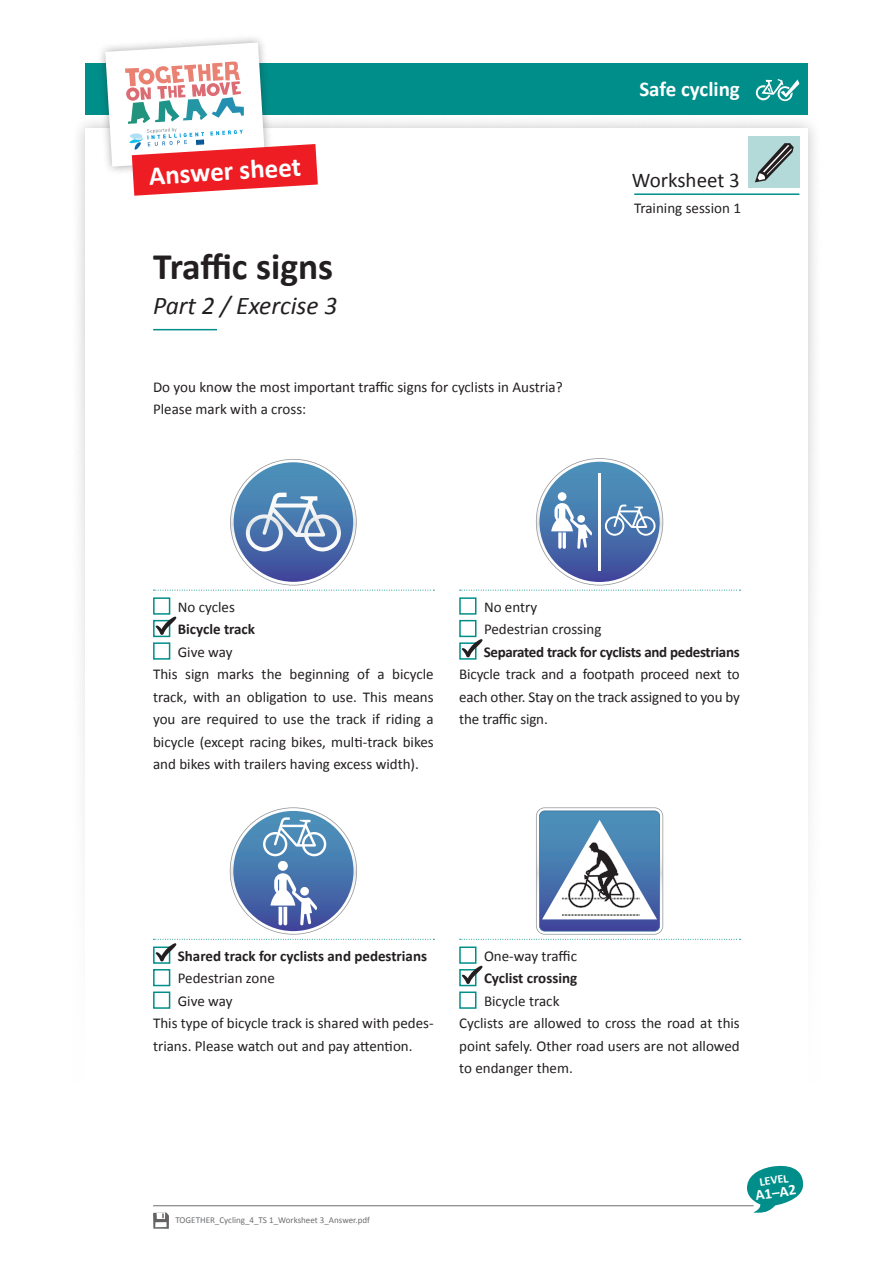
<style>
.page{position:relative;width:893px;height:1263px;background:#fff}
.page>*{position:absolute;margin:0;border:0;box-sizing:border-box;transform-origin:0 0}
.t1{font:700 37.5px "Calibri";color:#231f20}
.t2{font:700 27px "Calibri";color:#fff}
.t3{font:italic 25.5px "Calibri";color:#231f20}
.t4{font:700 21px "Calibri";color:#fff}
.t5{font:21px "Calibri";color:#231f20}
.t6{font:15px/22.5px "Calibri";color:#231f20}
.t7{font:700 15px "Calibri";letter-spacing:-.01em;color:#231f20}
.t8{font:700 15px "Calibri";color:#fff}
.t9{font:700 12px "Calibri";color:#fff}
.t10{font:9px "Calibri";color:#6c6d70}
</style>
<div class="page">
<hr style="left:153px;top:1205px;width:600px;height:1px;background:#6c6d70">
<svg style="left:747px;top:1165px;width:56px;height:48px"></svg>
<div style="left:85px;top:64px;width:723px;height:51px;background:#008e8a"></div>
<div style="left:748px;top:136px;width:51px;height:51px;background:#b4d9d9"></div>
<svg style="left:756px;top:79px;width:43px;height:23px"></svg>
<div style="left:96px;top:33px;width:177px;height:142px;background:#231f20;opacity:.4"></div>
<svg style="left:153px;top:1212px;width:16px;height:17px"></svg>
<svg style="left:755px;top:143px;width:39px;height:39px"></svg>
<hr style="left:634px;top:193px;width:165px;height:2px;background:#008e8a">
<svg style="left:153px;top:459px;width:281px;height:132px"></svg>
<svg style="left:460px;top:458px;width:280px;height:133px"></svg>
<hr style="left:598px;top:473px;width:3px;height:98px;background:#fff">
<div style="left:153px;top:597px;width:17px;height:18px;border:2px solid #008e8a"></div>
<div style="left:153px;top:620px;width:17px;height:17px;border:2px solid #008e8a"></div>
<div style="left:153px;top:642px;width:17px;height:18px;border:2px solid #008e8a"></div>
<div style="left:459px;top:597px;width:17px;height:18px;border:2px solid #008e8a"></div>
<div style="left:459px;top:620px;width:17px;height:17px;border:2px solid #008e8a"></div>
<div style="left:459px;top:642px;width:17px;height:18px;border:2px solid #008e8a"></div>
<svg style="left:460px;top:807px;width:280px;height:133px"></svg>
<div style="left:153px;top:946px;width:17px;height:18px;border:2px solid #008e8a"></div>
<div style="left:153px;top:969px;width:17px;height:17px;border:2px solid #008e8a"></div>
<div style="left:153px;top:991px;width:17px;height:18px;border:2px solid #008e8a"></div>
<div style="left:459px;top:946px;width:17px;height:18px;border:2px solid #008e8a"></div>
<div style="left:459px;top:969px;width:17px;height:17px;border:2px solid #008e8a"></div>
<div style="left:459px;top:991px;width:17px;height:18px;border:2px solid #008e8a"></div>
<hr style="left:153px;top:329px;width:64px;height:1px;background:#008e8a">
<svg style="left:156px;top:616px;width:21px;height:19px"></svg>
<svg style="left:153px;top:807px;width:281px;height:155px"></svg>
<svg style="left:462px;top:639px;width:21px;height:19px"></svg>
<svg style="left:462px;top:965px;width:21px;height:19px"></svg>
<svg style="left:102px;top:39px;width:216px;height:157px"></svg>
<h2 class="t2" style="left:148px;top:160px;width:154px;rotate:-4deg">Answer sheet</h2>
<h1 class="t1" style="left:153px;top:243px;width:182px">Traffic signs</h1>
<h3 class="t3" style="left:153px;top:289px;width:186px">Part 2 / Exercise 3</h3>
<p class="t6" style="left:153px;top:375px;width:411px">Do you know the most important traffic signs for cyclists in Austria?<br>Please mark with a cross:</p>
<h3 class="t4" style="left:639px;top:76px;width:102px">Safe cycling</h3>
<h3 class="t5" style="left:632px;top:167px;width:110px">Worksheet 3</h3>
<p class="t6" style="left:634px;top:196px;width:108px">Training session 1</p>
<p class="t6" style="left:178px;top:595px;width:59px">No cycles</p>
<p class="t7" style="left:178px;top:620px;width:79px">Bicycle track</p>
<p class="t6" style="left:153px;top:640px;width:282px;text-indent:25px">Give way<br>This sign marks the beginning of a bicycle track, with an obligation to use. This means you are required to use the track if riding a bicycle (except racing bikes, multi-track bikes and bikes with trailers having excess width).</p>
<p class="t6" style="left:484px;top:595px;width:119px">No entry<br>Pedestrian crossing</p>
<p class="t7" style="left:484px;top:642px;width:258px">Separated track for cyclists and pedestrians</p>
<p class="t6" style="left:459px;top:662px;width:282px;text-align:justify">Bicycle track and a footpath proceed next to each other. Stay on the track assigned to you by the traffic sign.</p>
<p class="t7" style="left:178px;top:946px;width:251px">Shared track for cyclists and pedestrians</p>
<p class="t6" style="left:178px;top:966px;width:98px">Pedestrian zone</p>
<p class="t6" style="left:178px;top:989px;width:56px">Give way</p>
<p class="t6" style="left:153px;top:1011px;width:282px">This type of bicycle track is shared with pedes-</p>
<p class="t6" style="left:153px;top:1034px;width:261px">trians. Please watch out and pay attention.</p>
<p class="t6" style="left:484px;top:944px;width:95px">One-way traffic</p>
<p class="t7" style="left:484px;top:969px;width:95px">Cyclist crossing</p>
<p class="t6" style="left:459px;top:989px;width:282px;text-indent:25px">Bicycle track<br>Cyclists are allowed to cross the road at this point safely. Other road users are not allowed to endanger them.</p>
<p class="t10" style="left:176px;top:1214px;width:196px">TOGETHER_Cycling_4_TS 1_Worksheet 3_Answer.pdf</p>
<p class="t9" style="left:759px;top:1174px;width:30px;rotate:-8deg">LEVEL</p>
<p class="t8" style="left:754px;top:1186px;width:42px;rotate:-8deg">A1–A2</p>
</div>
